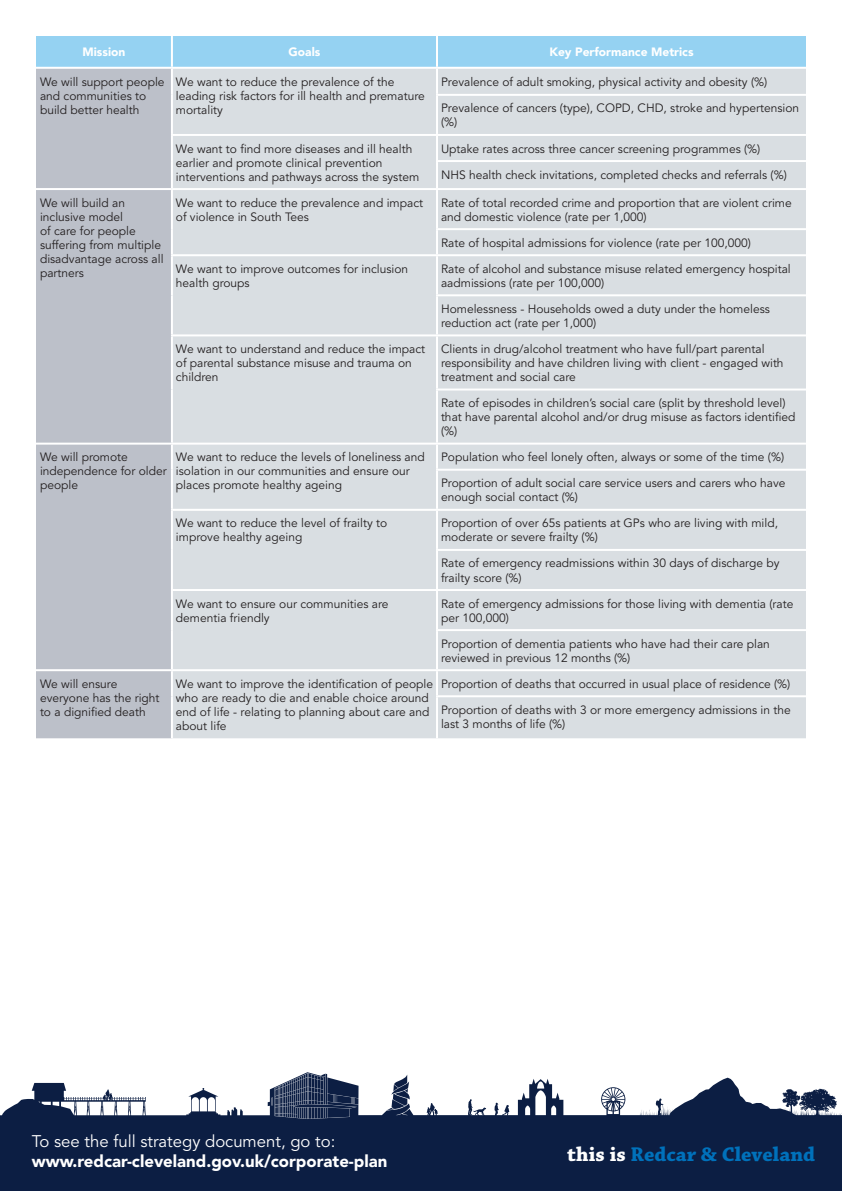
<style>
.page{position:relative;width:842px;height:1191px;background:#fff}
.page>*{position:absolute;margin:0;border:0;box-sizing:border-box;transform-origin:0 0}
.t1{font:700 20.9px "Chaparral Pro";letter-spacing:.005em;color:#0071bb}
.t2{font:900 16.7px/20.1px "Avenir LT Std";color:#fff}
.t3{font:12px/14px "Avenir LT Std";color:#231f20}
.t4{font:900 12px "Avenir LT Std";color:#fff}
.s1{font-weight:400}
.s2{color:#fff}
</style>
<div class="page">
<svg style="left:0;top:1072px;width:842px;height:119px;fill:#0c1e43"></svg>
<svg style="left:272px;top:1073px;width:86px;height:45px;background:#4b5873"></svg>
<div style="left:36px;top:36px;width:770px;height:31px;background:#95d2f2"></div>
<div style="left:36px;top:69px;width:135px;height:669px;background:#bcc0c9"></div>
<div style="left:173px;top:69px;width:633px;height:669px;background:#d9dee2"></div>
<hr style="left:436px;top:69px;width:2px;height:25px;background:#fff">
<hr style="left:436px;top:94px;width:370px;height:2px;background:#fff">
<hr style="left:436px;top:96px;width:2px;height:38px;background:#fff">
<hr style="left:171px;top:134px;width:266px;height:2px;background:#fff">
<hr style="left:437px;top:134px;width:369px;height:2px;background:#fff">
<hr style="left:436px;top:136px;width:2px;height:24px;background:#fff">
<hr style="left:436px;top:160px;width:370px;height:2px;background:#fff">
<hr style="left:436px;top:162px;width:2px;height:26px;background:#fff">
<hr style="left:36px;top:188px;width:136px;height:2px;background:#fff">
<hr style="left:172px;top:188px;width:265px;height:2px;background:#fff">
<hr style="left:437px;top:188px;width:369px;height:2px;background:#fff">
<hr style="left:436px;top:190px;width:2px;height:38px;background:#fff">
<hr style="left:436px;top:228px;width:370px;height:2px;background:#fff">
<hr style="left:436px;top:230px;width:2px;height:24px;background:#fff">
<hr style="left:171px;top:254px;width:266px;height:2px;background:#fff">
<hr style="left:437px;top:254px;width:369px;height:2px;background:#fff">
<hr style="left:436px;top:256px;width:2px;height:38px;background:#fff">
<hr style="left:436px;top:294px;width:370px;height:2px;background:#fff">
<hr style="left:436px;top:296px;width:2px;height:38px;background:#fff">
<hr style="left:171px;top:334px;width:266px;height:2px;background:#fff">
<hr style="left:437px;top:334px;width:369px;height:2px;background:#fff">
<hr style="left:436px;top:336px;width:2px;height:52px;background:#fff">
<hr style="left:436px;top:388px;width:370px;height:2px;background:#fff">
<hr style="left:436px;top:390px;width:2px;height:52px;background:#fff">
<hr style="left:36px;top:442px;width:136px;height:2px;background:#fff">
<hr style="left:172px;top:442px;width:265px;height:2px;background:#fff">
<hr style="left:437px;top:442px;width:369px;height:2px;background:#fff">
<hr style="left:436px;top:444px;width:2px;height:25px;background:#fff">
<hr style="left:436px;top:469px;width:370px;height:2px;background:#fff">
<hr style="left:436px;top:471px;width:2px;height:38px;background:#fff">
<hr style="left:171px;top:509px;width:266px;height:2px;background:#fff">
<hr style="left:437px;top:509px;width:369px;height:2px;background:#fff">
<hr style="left:436px;top:511px;width:2px;height:38px;background:#fff">
<hr style="left:436px;top:549px;width:370px;height:2px;background:#fff">
<hr style="left:436px;top:551px;width:2px;height:38px;background:#fff">
<hr style="left:171px;top:589px;width:266px;height:2px;background:#fff">
<hr style="left:437px;top:589px;width:369px;height:2px;background:#fff">
<hr style="left:436px;top:591px;width:2px;height:38px;background:#fff">
<hr style="left:436px;top:629px;width:370px;height:2px;background:#fff">
<hr style="left:436px;top:631px;width:2px;height:38px;background:#fff">
<hr style="left:36px;top:669px;width:136px;height:2px;background:#fff">
<hr style="left:172px;top:669px;width:265px;height:2px;background:#fff">
<hr style="left:437px;top:669px;width:369px;height:2px;background:#fff">
<hr style="left:436px;top:671px;width:2px;height:24px;background:#fff">
<hr style="left:436px;top:695px;width:370px;height:2px;background:#fff">
<hr style="left:436px;top:697px;width:2px;height:41px;background:#fff">
<hr style="left:171px;top:36px;width:2px;height:31px;background:#fff">
<hr style="left:436px;top:36px;width:2px;height:31px;background:#fff">
<p class="t4" style="left:83px;top:45px;width:44px">Mission</p>
<p class="t4" style="left:289px;top:45px;width:33px">Goals</p>
<p class="t4" style="left:549px;top:45px;width:146px">Key Performance Metrics</p>
<p class="t3" style="left:40px;top:76px;width:126px">We will support people and communities to build better health</p>
<p class="t3" style="left:176px;top:76px;width:250px">We want to reduce the prevalence of the leading risk factors for ill health and premature mortality</p>
<p class="t3" style="left:441px;top:76px;width:328px">Prevalence of adult smoking, physical activity and obesity (%)</p>
<p class="t3" style="left:441px;top:102px;width:360px">Prevalence of cancers (type), COPD, CHD, stroke and hypertension (%)</p>
<p class="t3" style="left:176px;top:142px;width:245px">We want to find more diseases and ill health earlier and promote clinical prevention interventions and pathways across the system</p>
<p class="t3" style="left:441px;top:142px;width:321px">Uptake rates across three cancer screening programmes (%)</p>
<p class="t3" style="left:441px;top:168px;width:347px">NHS health check invitations, completed checks and referrals (%)</p>
<p class="t3" style="left:40px;top:196px;width:125px">We will build an inclusive model<br>of care for people suffering from multiple disadvantage across all partners</p>
<p class="t3" style="left:176px;top:196px;width:249px">We want to reduce the prevalence and impact of violence in South Tees</p>
<p class="t3" style="left:441px;top:196px;width:352px">Rate of total recorded crime and proportion that are violent crime and domestic violence (rate per 1,000)</p>
<p class="t3" style="left:441px;top:236px;width:311px">Rate of hospital admissions for violence (rate per 100,000)</p>
<p class="t3" style="left:176px;top:262px;width:234px">We want to improve outcomes for inclusion health groups</p>
<p class="t3" style="left:441px;top:262px;width:351px">Rate of alcohol and substance misuse related emergency hospital aadmissions (rate per 100,000)</p>
<p class="t3" style="left:441px;top:302px;width:330px">Homelessness - Households owed a duty under the homeless reduction act (rate per 1,000)</p>
<p class="t3" style="left:176px;top:342px;width:251px">We want to understand and reduce the impact of parental substance misuse and trauma on children</p>
<p class="t3" style="left:441px;top:342px;width:344px">Clients in drug/alcohol treatment who have full/part parental responsibility and have children living with client - engaged with treatment and social care</p>
<p class="t3" style="left:441px;top:396px;width:356px">Rate of episodes in children’s social care (split by threshold level) that have parental alcohol and/or drug misuse as factors identified (%)</p>
<p class="t3" style="left:40px;top:450px;width:128px">We will promote independence for older people</p>
<p class="t3" style="left:176px;top:450px;width:250px">We want to reduce the levels of loneliness and isolation in our communities and ensure our places promote healthy ageing</p>
<p class="t3" style="left:441px;top:450px;width:345px">Population who feel lonely often, always or some of the time (%)</p>
<p class="t3" style="left:441px;top:476px;width:346px">Proportion of adult social care service users and carers who have enough social contact (%)</p>
<p class="t3" style="left:176px;top:516px;width:213px">We want to reduce the level of frailty to improve healthy ageing</p>
<p class="t3" style="left:441px;top:516px;width:339px">Proportion of over 65s patients at GPs who are living with mild, moderate or severe frailty (%)</p>
<p class="t3" style="left:441px;top:556px;width:340px">Rate of emergency readmissions within 30 days of discharge by frailty score (%)</p>
<p class="t3" style="left:176px;top:597px;width:214px">We want to ensure our communities are dementia friendly</p>
<p class="t3" style="left:441px;top:597px;width:354px">Rate of emergency admissions for those living with dementia (rate per 100,000)</p>
<p class="t3" style="left:441px;top:637px;width:330px">Proportion of dementia patients who have had their care plan reviewed in previous 12 months (%)</p>
<p class="t3" style="left:40px;top:677px;width:121px">We will ensure everyone has the right to a dignified death</p>
<p class="t3" style="left:176px;top:677px;width:259px">We want to improve the identification of people who are ready to die and enable choice around end of life - relating to planning about care and about life</p>
<p class="t3" style="left:441px;top:677px;width:351px">Proportion of deaths that occurred in usual place of residence (%)</p>
<p class="t3" style="left:441px;top:703px;width:351px">Proportion of deaths with 3 or more emergency admissions in the last 3 months of life (%)</p>
<p class="t2" style="left:32px;top:1130px;width:357px"><span class="s1">To see the full strategy document, go to: </span>www.redcar-cleveland.gov.uk/corporate-plan</p>
<p class="t1" style="left:567px;top:1142px;width:249px"><span class="s2">this is</span> Redcar &amp; Cleveland</p>
</div>
